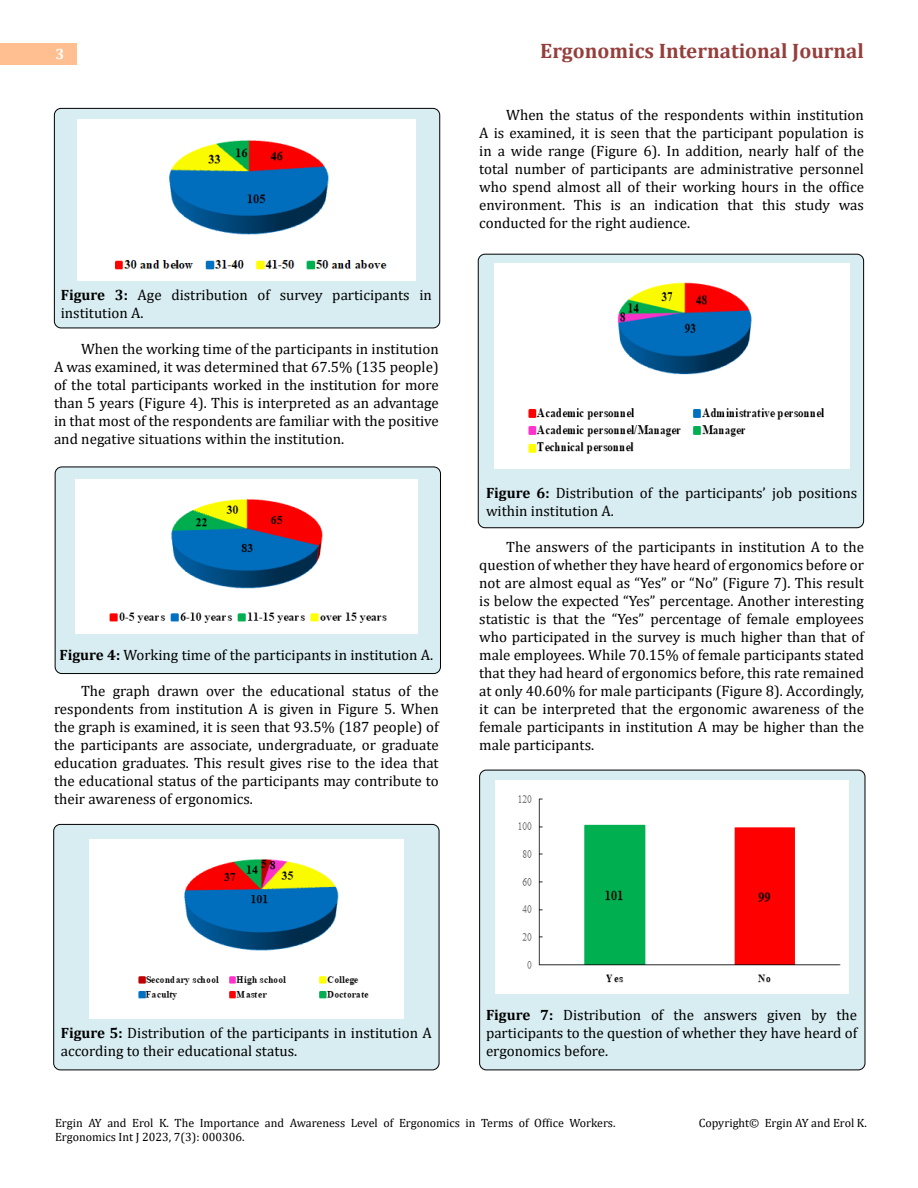
<style>
.page{position:relative;width:918px;height:1188px;background:#fff}
.page>*{position:absolute;margin:0;border:0;box-sizing:border-box;transform-origin:0 0}
.t1{font:700 21px "Cambria";color:#953f3c}
.t2{font:15px/18px "Cambria";color:#000;text-align:justify}
.t3{font:700 15px "Cambria";color:#fff}
.t4{font:12px/14.4px "Cambria";color:#000}
.s1{font-weight:700}
</style>
<div class="page">
<div style="left:0;top:43px;width:76px;height:21px;background:#ffbf91"></div>
<div style="left:480px;top:770px;width:385px;height:300px;background:#d8edf2;border-radius:7px"></div>
<div style="left:479px;top:770px;width:386px;height:300px;border:1px solid #000;border-radius:7px"></div>
<div style="left:54px;top:824px;width:385px;height:246px;background:#d8edf2;border-radius:7px"></div>
<div style="left:53px;top:824px;width:386px;height:246px;border:1px solid #000;border-radius:7px"></div>
<div style="left:478px;top:254px;width:386px;height:274px;background:#d8edf2;border-radius:7px"></div>
<div style="left:478px;top:254px;width:386px;height:274px;border:1px solid #000;border-radius:7px"></div>
<div style="left:55px;top:467px;width:385px;height:207px;background:#d8edf2;border-radius:7px"></div>
<div style="left:55px;top:467px;width:386px;height:207px;border:1px solid #000;border-radius:7px"></div>
<div style="left:54px;top:108px;width:386px;height:220px;background:#d8edf2;border-radius:7px"></div>
<div style="left:54px;top:108px;width:386px;height:220px;border:1px solid #000;border-radius:7px"></div>
<img style="left:77px;top:120px;width:338px;height:161px">
<img style="left:75px;top:480px;width:343px;height:154px">
<img style="left:90px;top:840px;width:313px;height:179px">
<img style="left:494px;top:264px;width:355px;height:205px">
<img style="left:495px;top:780px;width:353px;height:213px">
<p class="t3" style="left:56px;top:44px;width:10px">3</p>
<h1 class="t1" style="left:540px;top:36px;width:325px">Ergonomics International Journal</h1>
<p class="t2" style="left:61px;top:285px;width:373px"><span class="s1">Figure 3:</span> Age distribution of survey participants in institution A.</p>
<p class="t2" style="left:54px;top:339px;width:386px;text-indent:27px">When the working time of the participants in institution A was examined, it was determined that 67.5% (135 people) of the total participants worked in the institution for more than 5 years (Figure 4). This is interpreted as an advantage in that most of the respondents are familiar with the positive and negative situations within the institution.</p>
<p class="t2" style="left:59px;top:645px;width:375px"><span class="s1">Figure 4:</span> Working time of the participants in institution A.</p>
<p class="t2" style="left:54px;top:681px;width:386px;text-indent:27px">The graph drawn over the educational status of the respondents from institution A is given in Figure 5. When the graph is examined, it is seen that 93.5% (187 people) of the participants are associate, undergraduate, or graduate education graduates. This result gives rise to the idea that the educational status of the participants may contribute to their awareness of ergonomics.</p>
<p class="t2" style="left:479px;top:105px;width:386px;text-indent:27px">When the status of the respondents within institution A is examined, it is seen that the participant population is in a wide range (Figure 6). In addition, nearly half of the total number of participants are administrative personnel who spend almost all of their working hours in the office environment. This is an indication that this study was conducted for the right audience.</p>
<p class="t2" style="left:486px;top:483px;width:373px"><span class="s1">Figure 6:</span> Distribution of the participants’ job positions within institution A.</p>
<p class="t2" style="left:479px;top:537px;width:386px;text-indent:27px">The answers of the participants in institution A to the question of whether they have heard of ergonomics before or not are almost equal as “Yes” or “No” (Figure 7). This result is below the expected “Yes” percentage. Another interesting statistic is that the “Yes” percentage of female employees who participated in the survey is much higher than that of male employees. While 70.15% of female participants stated that they had heard of ergonomics before, this rate remained at only 40.60% for male participants (Figure 8). Accordingly, it can be interpreted that the ergonomic awareness of the female participants in institution A may be higher than the male participants.</p>
<p class="t2" style="left:61px;top:1023px;width:373px"><span class="s1">Figure 5:</span> Distribution of the participants in institution A according to their educational status.</p>
<p class="t2" style="left:486px;top:1005px;width:373px"><span class="s1">Figure 7:</span> Distribution of the answers given by the participants to the question of whether they have heard of ergonomics before.</p>
<p class="t4" style="left:55px;top:1115px;width:562px">Ergin AY and Erol K. The Importance and Awareness Level of Ergonomics in Terms of Office Workers.<br>Ergonomics Int J 2023, 7(3): 000306.</p>
<p class="t4" style="left:699px;top:1115px;width:170px">Copyright© Ergin AY and Erol K.</p>
</div>
